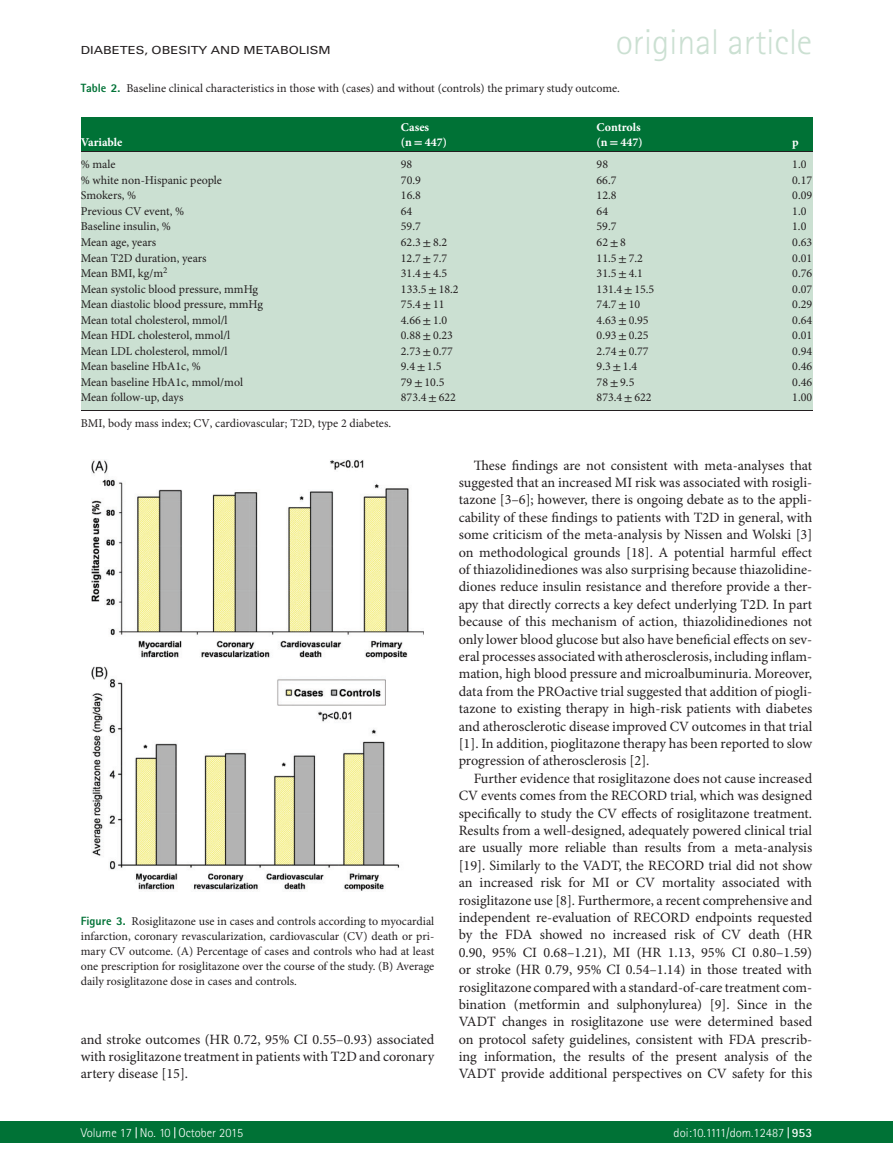
<style>
.page{position:relative;width:893px;height:1174px;background:#fff}
.page>*{position:absolute;margin:0;border:0;box-sizing:border-box;transform-origin:0 0}
.t1{font:300 35.85px "Rotis Sans Serif Std";color:#cbe0d2}
.t2{font:14.25px/17.4px "Minion Pro";color:#231f20;text-align:justify}
.t3{font:300 12.75px "Rotis Sans Serif Std";color:#fff}
.t4{font:12px/15px "Minion Pro";color:#231f20;text-align:justify}
.t5{font:700 12px "Minion Pro";color:#fff}
.t6{font:11.1px "Univers LT Std";color:#231f20;scale:1.17 1}
.s1{font-family:"Rotis Sans Serif Std";font-weight:800;color:#007236}
.s2{font-family:"STIX Math"}
.s3{font-weight:700}
</style>
<div class="page">
<div style="left:81px;top:117px;width:731px;height:294px;background:#cbe0d2"></div>
<div style="left:81px;top:117px;width:731px;height:34px;background:#007236"></div>
<hr style="left:81px;top:152px;width:731px;height:1px;background:#231f20">
<hr style="left:81px;top:410px;width:731px;height:1px;background:#231f20">
<img style="left:91px;top:459px;width:333px;height:432px">
<div style="left:0;top:1121px;width:893px;height:21px;background:#007236"></div>
<h1 class="t1" style="left:616px;top:29px;width:198px">original article</h1>
<p class="t4" style="left:81px;top:81px;width:540px"><span class="s1">Table 2.</span> Baseline clinical characteristics in those with (cases) and without (controls) the primary study outcome.</p>
<p class="t5" style="left:401px;top:122px;width:30px">Cases</p>
<p class="t5" style="left:597px;top:122px;width:45px">Controls</p>
<p class="t5" style="left:81px;top:138px;width:43px">Variable</p>
<p class="t5" style="left:401px;top:138px;width:48px">(n <span class="s2">=</span> 447)</p>
<p class="t5" style="left:597px;top:138px;width:48px">(n <span class="s2">=</span> 447)</p>
<p class="t5" style="left:792px;top:138px;width:8px">p</p>
<p class="t4" style="left:81px;top:158px;width:36px">% male</p>
<p class="t4" style="left:401px;top:158px;width:13px">98</p>
<p class="t4" style="left:597px;top:158px;width:13px">98</p>
<p class="t4" style="left:792px;top:158px;width:16px">1.0</p>
<p class="t4" style="left:81px;top:174px;width:143px">% white non-Hispanic people</p>
<p class="t4" style="left:401px;top:174px;width:21px">70.9</p>
<p class="t4" style="left:597px;top:174px;width:21px">66.7</p>
<p class="t4" style="left:792px;top:174px;width:21px">0.17</p>
<p class="t4" style="left:81px;top:189px;width:57px">Smokers, %</p>
<p class="t4" style="left:401px;top:189px;width:21px">16.8</p>
<p class="t4" style="left:597px;top:189px;width:21px">12.8</p>
<p class="t4" style="left:792px;top:189px;width:21px">0.09</p>
<p class="t4" style="left:81px;top:205px;width:105px">Previous CV event, %</p>
<p class="t4" style="left:401px;top:205px;width:13px">64</p>
<p class="t4" style="left:597px;top:205px;width:13px">64</p>
<p class="t4" style="left:792px;top:205px;width:16px">1.0</p>
<p class="t4" style="left:81px;top:220px;width:92px">Baseline insulin, %</p>
<p class="t4" style="left:401px;top:220px;width:21px">59.7</p>
<p class="t4" style="left:597px;top:220px;width:21px">59.7</p>
<p class="t4" style="left:792px;top:220px;width:16px">1.0</p>
<p class="t4" style="left:81px;top:236px;width:77px">Mean age, years</p>
<p class="t4" style="left:401px;top:236px;width:48px">62.3 <span class="s2">±</span> 8.2</p>
<p class="t4" style="left:597px;top:236px;width:31px">62<span class="s2">±</span>8</p>
<p class="t4" style="left:792px;top:236px;width:21px">0.63</p>
<p class="t4" style="left:81px;top:251px;width:127px">Mean T2D duration, years</p>
<p class="t4" style="left:401px;top:251px;width:48px">12.7 <span class="s2">±</span> 7.7</p>
<p class="t4" style="left:597px;top:251px;width:48px">11.5 <span class="s2">±</span> 7.2</p>
<p class="t4" style="left:792px;top:251px;width:21px">0.01</p>
<p class="t4" style="left:81px;top:267px;width:88px">Mean BMI, kg/m<sup>2</sup></p>
<p class="t4" style="left:401px;top:267px;width:48px">31.4 <span class="s2">±</span> 4.5</p>
<p class="t4" style="left:597px;top:267px;width:48px">31.5 <span class="s2">±</span> 4.1</p>
<p class="t4" style="left:792px;top:267px;width:21px">0.76</p>
<p class="t4" style="left:81px;top:282px;width:179px">Mean systolic blood pressure, mmHg</p>
<p class="t4" style="left:401px;top:282px;width:59px">133.5 <span class="s2">±</span> 18.2</p>
<p class="t4" style="left:597px;top:282px;width:59px">131.4 <span class="s2">±</span> 15.5</p>
<p class="t4" style="left:792px;top:282px;width:21px">0.07</p>
<p class="t4" style="left:81px;top:298px;width:184px">Mean diastolic blood pressure, mmHg</p>
<p class="t4" style="left:401px;top:298px;width:45px">75.4 <span class="s2">±</span> 11</p>
<p class="t4" style="left:597px;top:298px;width:45px">74.7 <span class="s2">±</span> 10</p>
<p class="t4" style="left:792px;top:298px;width:21px">0.29</p>
<p class="t4" style="left:81px;top:313px;width:148px">Mean total cholesterol, mmol/l</p>
<p class="t4" style="left:401px;top:313px;width:48px">4.66 <span class="s2">±</span> 1.0</p>
<p class="t4" style="left:597px;top:313px;width:54px">4.63 <span class="s2">±</span> 0.95</p>
<p class="t4" style="left:792px;top:313px;width:21px">0.64</p>
<p class="t4" style="left:81px;top:329px;width:151px">Mean HDL cholesterol, mmol/l</p>
<p class="t4" style="left:401px;top:329px;width:54px">0.88 <span class="s2">±</span> 0.23</p>
<p class="t4" style="left:597px;top:329px;width:54px">0.93 <span class="s2">±</span> 0.25</p>
<p class="t4" style="left:792px;top:329px;width:21px">0.01</p>
<p class="t4" style="left:81px;top:344px;width:148px">Mean LDL cholesterol, mmol/l</p>
<p class="t4" style="left:401px;top:344px;width:54px">2.73 <span class="s2">±</span> 0.77</p>
<p class="t4" style="left:597px;top:344px;width:54px">2.74 <span class="s2">±</span> 0.77</p>
<p class="t4" style="left:792px;top:344px;width:21px">0.94</p>
<p class="t4" style="left:81px;top:360px;width:122px">Mean baseline HbA1c, %</p>
<p class="t4" style="left:401px;top:360px;width:42px">9.4 <span class="s2">±</span> 1.5</p>
<p class="t4" style="left:597px;top:360px;width:42px">9.3 <span class="s2">±</span> 1.4</p>
<p class="t4" style="left:792px;top:360px;width:21px">0.46</p>
<p class="t4" style="left:81px;top:375px;width:164px">Mean baseline HbA1c, mmol/mol</p>
<p class="t4" style="left:401px;top:375px;width:45px">79 <span class="s2">±</span> 10.5</p>
<p class="t4" style="left:597px;top:375px;width:39px">78 <span class="s2">±</span> 9.5</p>
<p class="t4" style="left:792px;top:375px;width:21px">0.46</p>
<p class="t4" style="left:81px;top:391px;width:104px">Mean follow-up, days</p>
<p class="t4" style="left:401px;top:391px;width:57px">873.4 <span class="s2">±</span> 622</p>
<p class="t4" style="left:597px;top:391px;width:57px">873.4 <span class="s2">±</span> 622</p>
<p class="t4" style="left:792px;top:391px;width:21px">1.00</p>
<p class="t4" style="left:81px;top:416px;width:312px">BMI, body mass index; CV, cardiovascular; T2D, type 2 diabetes.</p>
<p class="t6" style="left:81px;top:46px;width:215px">DIABETES, OBESITY AND METABOLISM</p>
<p class="t4" style="left:81px;top:915px;width:355px"><span class="s1">Figure 3.</span> Rosiglitazone use in cases and controls according to myocardial infarction, coronary revascularization, cardiovascular (CV) death or pri&shy;mary CV outcome. (A) Percentage of cases and controls who had at least one prescription for rosiglitazone over the course of the study. (B) Average daily rosiglitazone dose in cases and controls.</p>
<p class="t2" style="left:81px;top:1031px;width:355px">and stroke outcomes (HR 0.72, 95% CI 0.55–0.93) associated with rosiglitazone treatment in patients with T2D and coronary artery disease [15].</p>
<p class="t2" style="left:459px;top:457px;width:355px;text-indent:15px">These findings are not consistent with meta-analyses that suggested that an increased MI risk was associated with rosigli&shy;tazone [3–6]; however, there is ongoing debate as to the appli&shy;cability of these findings to patients with T2D in general, with some criticism of the meta-analysis by Nissen and Wolski [3] on methodological grounds [18]. A potential harmful effect of thiazolidinediones was also surprising because thiazolidine&shy;diones reduce insulin resistance and therefore provide a ther&shy;apy that directly corrects a key defect underlying T2D. In part because of this mechanism of action, thiazolidinediones not only lower blood glucose but also have beneficial effects on sev&shy;eral processes associated with atherosclerosis, including inflam&shy;mation, high blood pressure and microalbuminuria. Moreover, data from the PROactive trial suggested that addition of piogli&shy;tazone to existing therapy in high-risk patients with diabetes and atherosclerotic disease improved CV outcomes in that trial [1]. In addition, pioglitazone therapy has been reported to slow progression of atherosclerosis [2].</p>
<p class="t2" style="left:459px;top:770px;width:355px;text-indent:15px">Further evidence that rosiglitazone does not cause increased CV events comes from the RECORD trial, which was designed specifically to study the CV effects of rosiglitazone treatment.<br>Results from a well-designed, adequately powered clinical trial are usually more reliable than results from a meta-analysis [19]. Similarly to the VADT, the RECORD trial did not show an increased risk for MI or CV mortality associated with rosiglitazone use [8]. Furthermore, a recent comprehensive and independent re-evaluation of RECORD endpoints requested by the FDA showed no increased risk of CV death (HR 0.90, 95% CI 0.68–1.21), MI (HR 1.13, 95% CI 0.80–1.59) or stroke (HR 0.79, 95% CI 0.54–1.14) in those treated with rosiglitazone compared with a standard-of-care treatment com&shy;bination (metformin and sulphonylurea) [9]. Since in the VADT changes in rosiglitazone use were determined based on protocol safety guidelines, consistent with FDA prescrib&shy;ing information, the results of the present analysis of the VADT provide additional perspectives on CV safety for this</p>
<p class="t3" style="left:81px;top:1128px;width:164px">Volume 17 No. 10 October 2015</p>
<p class="t3" style="left:674px;top:1128px;width:140px">doi:10.1111/dom.12487 <span class="s3">953</span></p>
</div>
